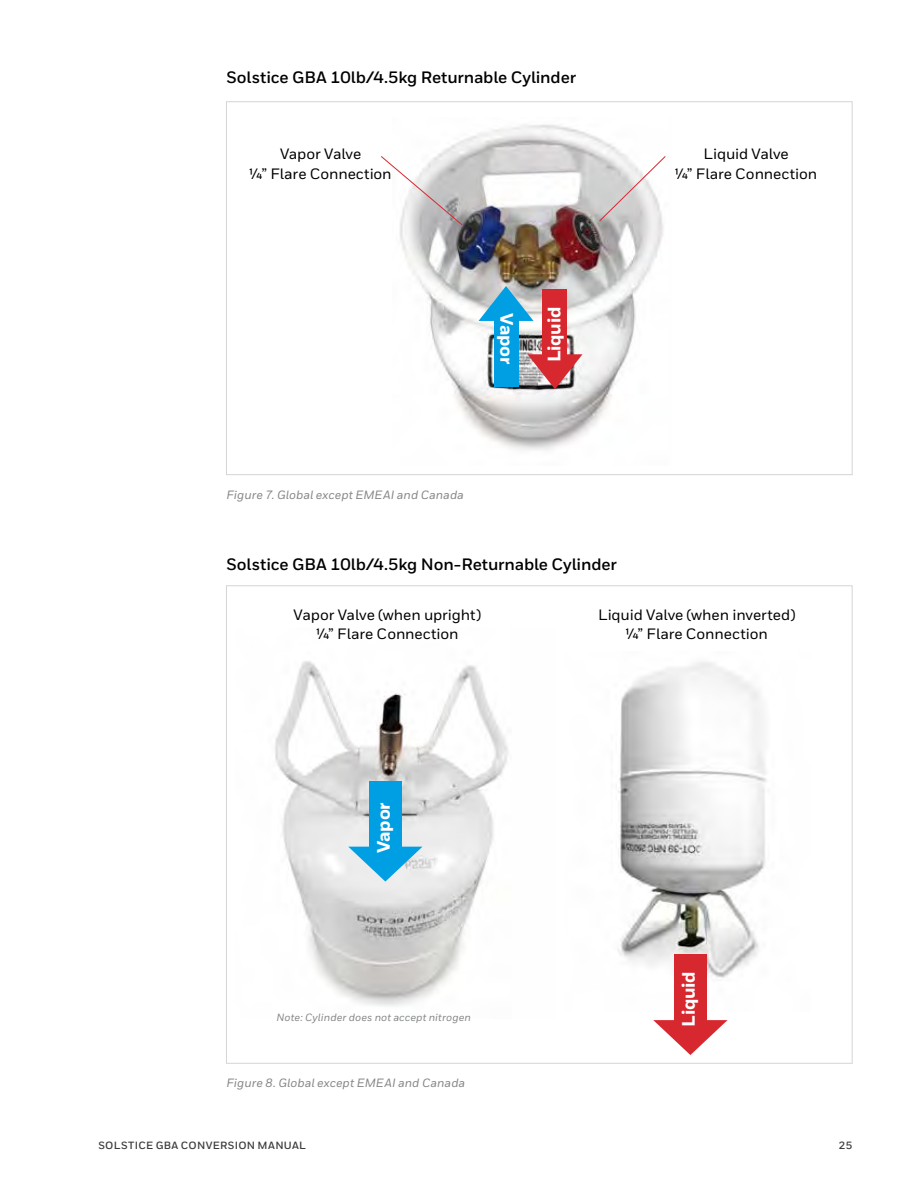
<style>
.page{position:relative;width:918px;height:1188px;background:#fff}
.page>*{position:absolute;margin:0;border:0;box-sizing:border-box;transform-origin:0 0}
.t1{font:800 18px "Honeywell Sans";letter-spacing:-.015em;color:#fff}
.t2{font:700 16.5px "Honeywell Sans";letter-spacing:-.005em;color:#000}
.t3{font:500 15px/19.5px "Honeywell Sans";letter-spacing:-.01em;color:#000;text-align:center}
.t4{font:italic 500 12px "Honeywell Sans";letter-spacing:.005em;color:#848585}
.t5{font:italic 500 10.5px "Honeywell Sans";letter-spacing:.01em;color:#848585}
.t6{font:700 10.5px "Honeywell Sans";letter-spacing:.035em;color:#3a3b3a}
</style>
<div class="page">
<img style="left:400px;top:124px;width:264px;height:326px">
<img style="left:275px;top:661px;width:234px;height:345px">
<img style="left:618px;top:662px;width:149px;height:316px">
<div style="left:369px;top:781px;width:33px;height:82px;background:#009fe3"></div>
<svg style="left:348px;top:847px;width:75px;height:35px"></svg>
<div style="left:674px;top:955px;width:33px;height:82px;background:#d7282f"></div>
<svg style="left:653px;top:1020px;width:75px;height:35px"></svg>
<div style="left:494px;top:304px;width:24px;height:82px;background:#009fe3"></div>
<svg style="left:479px;top:286px;width:55px;height:35px"></svg>
<div style="left:543px;top:289px;width:24px;height:82px;background:#d7282f"></div>
<svg style="left:527px;top:354px;width:55px;height:35px"></svg>
<svg style="left:381px;top:155px;width:82px;height:71px"></svg>
<svg style="left:599px;top:155px;width:67px;height:67px"></svg>
<p class="t2" style="left:226px;top:67px;width:351px">Solstice GBA 10lb/4.5kg Returnable Cylinder</p>
<p class="t3" style="left:249px;top:145px;width:144px">Vapor Valve<br>¼” Flare Connection</p>
<p class="t3" style="left:675px;top:145px;width:144px">Liquid Valve<br>¼” Flare Connection</p>
<p class="t1" style="left:518px;top:313px;width:53px;rotate:90deg">Vapor</p>
<p class="t1" style="left:543px;top:362px;width:57px;rotate:-90deg">Liquid</p>
<p class="t4" style="left:226px;top:488px;width:239px">Figure 7. Global except EMEAI and Canada</p>
<p class="t2" style="left:226px;top:554px;width:392px">Solstice GBA 10lb/4.5kg N on-Returnable Cylinder</p>
<p class="t3" style="left:294px;top:605px;width:189px">Vapor Valve (when upright) ¼” Flare Connection</p>
<p class="t3" style="left:598px;top:605px;width:199px">Liquid Valve (when inverted) ¼” Flare Connection</p>
<p class="t1" style="left:373px;top:853px;width:53px;rotate:-90deg">Vapor</p>
<p class="t5" style="left:276px;top:1011px;width:196px">Note: Cylinder does not accept nitrogen</p>
<p class="t4" style="left:226px;top:1076px;width:240px">Figure 8. Global except EMEAI and Canada</p>
<p class="t1" style="left:678px;top:1027px;width:57px;rotate:-90deg">Liquid</p>
<p class="t6" style="left:98px;top:1139px;width:209px">Solstice GBA Conversion Manual</p>
<p class="t6" style="left:839px;top:1139px;width:15px">25</p>
</div>
